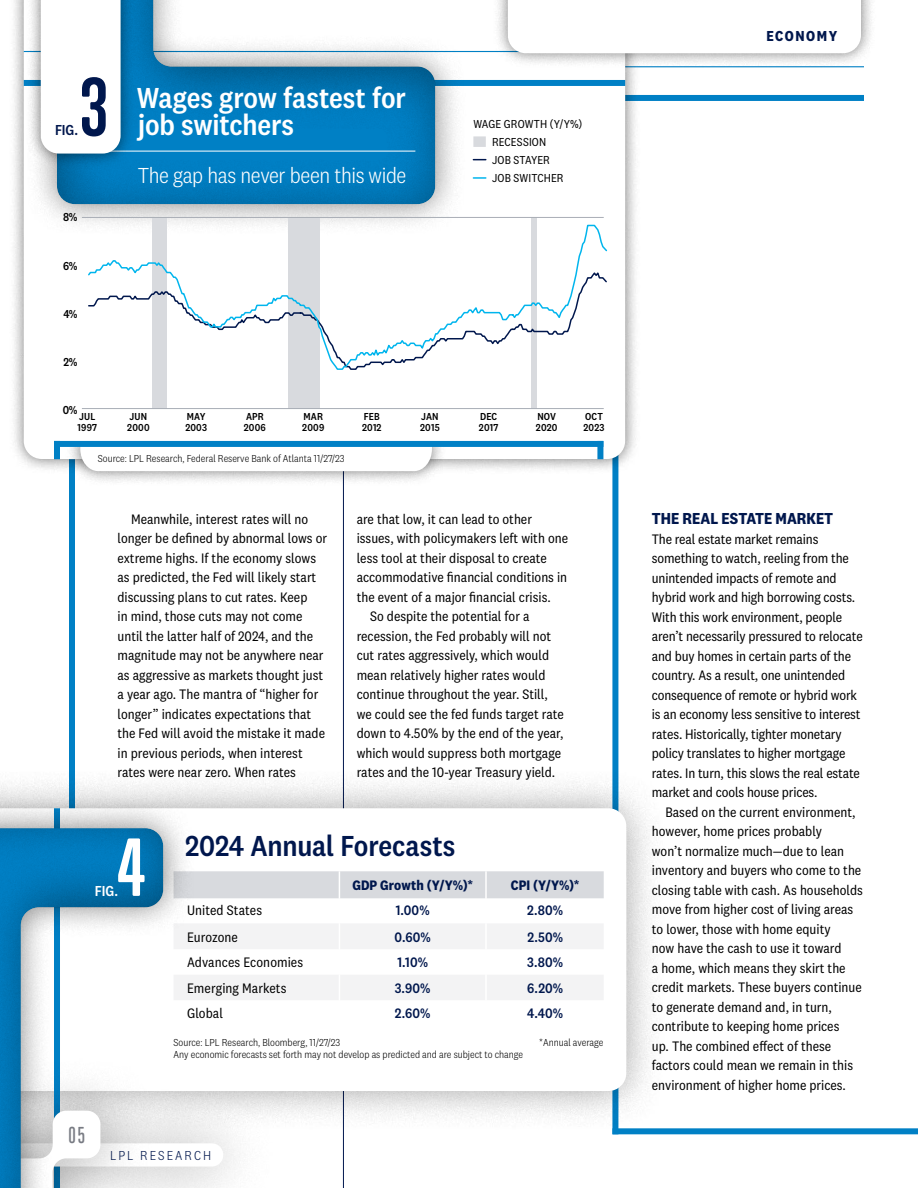
<style>
.page{position:relative;width:918px;height:1188px;background:#fff}
.page>*{position:absolute;margin:0;border:0;box-sizing:border-box;transform-origin:0 0}
.t1{font:700 75px "Trump Soft Pro";color:#00174d}
.t2{font:700 75px "Trump Soft Pro";color:#fff}
.t3{font:500 30px/27px "National 2 Narrow";letter-spacing:-.005em;color:#fff}
.t4{font:500 30px "National 2 Narrow";letter-spacing:-.005em;color:#00174d}
.t5{font:300 22.5px "National 2 Narrow";letter-spacing:-.015em;color:#fff}
.t6{font:500 21px "Trump Soft Pro";color:#787b83}
.t7{font:700 16.5px "National 2 Narrow";color:#00174d}
.t8{font:700 15px "National 2 Narrow";letter-spacing:.1em;color:#00174d}
.t9{font:500 15px "National 2 Narrow";color:#00174d}
.t10{font:500 15px "National 2 Narrow";color:#fff}
.t11{font:14.25px/19.5px "National 2 Narrow";color:#000}
.t12{font:500 14.25px "National 2 Narrow";letter-spacing:.005em;color:#00174d}
.t13{font:700 14.25px "National 2 Narrow";letter-spacing:.01em;color:#00174d}
.t14{font:300 13.5px "National 2 Narrow";letter-spacing:.15em;color:#00174d}
.t15{font:12px/18px "National 2 Narrow";letter-spacing:.01em;color:#000}
.t16{font:500 12px "National 2 Narrow";color:#000}
.t17{font:300 10.5px "National 2 Narrow";color:#000}
.t18{font:500 10.5px/10.5px "National 2 Narrow";letter-spacing:.02em;color:#000}
</style>
<div class="page">
<div style="left:612px;top:1128px;width:306px;height:6px;background:#0080c5"></div>
<hr style="left:343px;top:448px;width:1px;height:740px;background:#00174d">
<div style="left:69px;top:459px;width:6px;height:613px;background:#0080c5"></div>
<div style="left:612px;top:402px;width:6px;height:732px;background:#0080c5"></div>
<div style="left:54px;top:95px;width:810px;height:6px;background:#0080c5"></div>
<div style="left:9px;top:0;width:631px;height:474px;background:#000;opacity:.5"></div>
<svg style="left:24px;top:0;width:601px;height:459px"></svg>
<div style="left:65px;top:426px;width:382px;height:61px;background:#000;opacity:.5"></div>
<svg style="left:80px;top:447px;width:352px;height:24px"></svg>
<div style="left:24px;top:80px;width:601px;height:6px;background:#0080c5"></div>
<hr style="left:24px;top:51px;width:601px;height:1px;background:#0080c5">
<div style="left:25px;top:0;width:442px;height:236px;background:#000;opacity:.5"></div>
<div style="left:57px;top:0;width:381px;height:205px;background:#000;opacity:.4"></div>
<hr style="left:91px;top:151px;width:324px;height:1px;background:#fff">
<div style="left:26px;top:0;width:110px;height:169px;background:#000;opacity:.5"></div>
<svg style="left:41px;top:0;width:80px;height:154px"></svg>
<div style="left:55px;top:417px;width:400px;height:27px;background:#fff"></div>
<div style="left:54px;top:441px;width:549px;height:6px;background:#0080c5"></div>
<div style="left:493px;top:0;width:384px;height:69px;background:#000;opacity:.5"></div>
<svg style="left:508px;top:0;width:353px;height:53px"></svg>
<div style="left:54px;top:441px;width:6px;height:18px;background:#0080c5"></div>
<div style="left:597px;top:441px;width:6px;height:18px;background:#0080c5"></div>
<div style="left:0;top:769px;width:666px;height:362px;background:#000;opacity:.37"></div>
<svg style="left:195px;top:808px;width:431px;height:283px"></svg>
<div style="left:473px;top:136px;width:13px;height:11px;background:#d8dade"></div>
<svg style="left:473px;top:159px;width:13px;height:1px"></svg>
<svg style="left:473px;top:177px;width:13px;height:2px"></svg>
<div style="left:532px;top:217px;width:5px;height:191px;background:#d8dade"></div>
<div style="left:288px;top:217px;width:31px;height:191px;background:#d8dade"></div>
<div style="left:152px;top:217px;width:15px;height:191px;background:#d8dade"></div>
<svg style="left:87px;top:224px;width:522px;height:147px"></svg>
<hr style="left:82px;top:217px;width:522px;height:1px;background:#a9aeb6">
<hr style="left:82px;top:408px;width:522px;height:1px;background:#a9aeb6">
<svg style="left:195px;top:871px;width:409px;height:155px"></svg>
<hr style="left:485px;top:871px;width:2px;height:27px;background:#fff">
<hr style="left:485px;top:898px;width:2px;height:25px;background:#fff">
<hr style="left:485px;top:923px;width:2px;height:26px;background:#fff">
<hr style="left:485px;top:949px;width:2px;height:26px;background:#fff">
<hr style="left:485px;top:975px;width:2px;height:25px;background:#fff">
<hr style="left:485px;top:1000px;width:2px;height:26px;background:#fff">
<div style="left:0;top:1088px;width:277px;height:100px;background:#000;opacity:.37"></div>
<svg style="left:195px;top:1111px;width:28px;height:77px"></svg>
<div style="left:0;top:796px;width:195px;height:392px;background:#000;opacity:.5"></div>
<div style="left:0;top:827px;width:166px;height:361px;background:#000;opacity:.4"></div>
<h1 class="t1" style="left:80px;top:61px;width:30px">3</h1>
<p class="t9" style="left:55px;top:121px;width:25px">FIG.</p>
<h2 class="t3" style="left:137px;top:84px;width:271px">Wages grow fastest for job switchers</h2>
<h3 class="t5" style="left:138px;top:163px;width:270px">The gap has never been this wide</h3>
<p class="t15" style="left:492px;top:115px;width:92px;text-indent:-19px">WAGE GROWTH (Y/Y%)<br>RECESSION<br>JOB STAYER<br>JOB SWITCHER</p>
<p class="t16" style="left:63px;top:210px;width:16px">8%</p>
<p class="t16" style="left:63px;top:258px;width:16px">6%</p>
<p class="t16" style="left:63px;top:307px;width:16px">4%</p>
<p class="t16" style="left:63px;top:355px;width:16px">2%</p>
<p class="t16" style="left:63px;top:403px;width:16px">0%</p>
<p class="t18" style="left:78px;top:411px;width:21px">JUL<br>1997</p>
<p class="t18" style="left:127px;top:411px;width:24px">JUN<br>2000</p>
<p class="t18" style="left:185px;top:411px;width:23px">MAY<br>2003</p>
<p class="t18" style="left:244px;top:411px;width:24px">APR<br>2006</p>
<p class="t18" style="left:302px;top:411px;width:24px">MAR<br>2009</p>
<p class="t18" style="left:362px;top:411px;width:21px">FEB<br>2012</p>
<p class="t18" style="left:420px;top:411px;width:21px">JAN<br>2015</p>
<p class="t18" style="left:479px;top:411px;width:21px">DEC<br>2017</p>
<p class="t18" style="left:536px;top:411px;width:23px">NOV<br>2020</p>
<p class="t18" style="left:583px;top:411px;width:23px">OCT<br>2023</p>
<p class="t17" style="left:98px;top:453px;width:248px">Source: LPL Research, Federal Reserve Bank of Atlanta 11/27/23</p>
<p class="t11" style="left:118px;top:509px;width:211px;text-indent:13px">Meanwhile, interest rates will no longer be defined by abnormal lows or extreme highs. If the economy slows as predicted, the Fed will likely start discussing plans to cut rates. Keep<br>in mind, those cuts may not come until the latter half of 2024, and the magnitude may not be anywhere near as aggressive as markets thought just a year ago. The mantra of “higher for longer” indicates expectations that the Fed will avoid the mistake it made in previous periods, when interest rates were near zero. When rates</p>
<p class="t11" style="left:357px;top:509px;width:177px">are that low, it can lead to other</p>
<p class="t11" style="left:357px;top:529px;width:213px">issues, with policymakers left with one</p>
<p class="t11" style="left:357px;top:548px;width:192px">less tool at their disposal to create</p>
<p class="t11" style="left:357px;top:568px;width:212px">accommodative financial conditions in</p>
<p class="t11" style="left:357px;top:587px;width:196px">the event of a major financial crisis.</p>
<p class="t11" style="left:370px;top:607px;width:161px">So despite the potential for a</p>
<p class="t11" style="left:357px;top:626px;width:196px">recession, the Fed probably will not</p>
<p class="t11" style="left:357px;top:646px;width:194px">cut rates aggressively, which would</p>
<p class="t11" style="left:357px;top:665px;width:190px">mean relatively higher rates would</p>
<p class="t11" style="left:357px;top:685px;width:193px">continue throughout the year. Still,</p>
<p class="t11" style="left:357px;top:704px;width:209px">we could see the fed funds target rate</p>
<p class="t11" style="left:357px;top:724px;width:208px">down to 4.50% by the end of the year,</p>
<p class="t11" style="left:357px;top:743px;width:206px">which would suppress both mortgage</p>
<p class="t11" style="left:357px;top:763px;width:200px">rates and the 10-year Treasury yield.</p>
<h1 class="t2" style="left:117px;top:822px;width:30px">4</h1>
<p class="t10" style="left:95px;top:882px;width:25px">FIG.</p>
<h2 class="t4" style="left:185px;top:829px;width:272px">2024 Annual Forecasts</h2>
<p class="t13" style="left:352px;top:877px;width:122px">GDP Growth (Y/Y%)*</p>
<p class="t13" style="left:511px;top:877px;width:70px">CPI (Y/Y%)*</p>
<p class="t11" style="left:187px;top:901px;width:77px">United States</p>
<p class="t12" style="left:396px;top:902px;width:35px">1.00%</p>
<p class="t12" style="left:527px;top:902px;width:38px">2.80%</p>
<p class="t11" style="left:187px;top:927px;width:52px">Eurozone</p>
<p class="t12" style="left:395px;top:929px;width:38px">0.60%</p>
<p class="t12" style="left:527px;top:929px;width:37px">2.50%</p>
<p class="t11" style="left:187px;top:953px;width:118px">Advances Economies</p>
<p class="t12" style="left:397px;top:954px;width:32px">1.10%</p>
<p class="t12" style="left:527px;top:954px;width:37px">3.80%</p>
<p class="t11" style="left:187px;top:978px;width:101px">Emerging Markets</p>
<p class="t12" style="left:395px;top:980px;width:37px">3.90%</p>
<p class="t12" style="left:527px;top:980px;width:37px">6.20%</p>
<p class="t11" style="left:187px;top:1004px;width:37px">Global</p>
<p class="t12" style="left:395px;top:1005px;width:37px">2.60%</p>
<p class="t12" style="left:527px;top:1005px;width:38px">4.40%</p>
<p class="t17" style="left:174px;top:1037px;width:168px">Source: LPL Research, Bloomberg, 11/27/23</p>
<p class="t17" style="left:539px;top:1037px;width:66px">*Annual average</p>
<p class="t17" style="left:174px;top:1049px;width:351px">Any economic forecasts set forth may not develop as predicted and are subject to change</p>
<h3 class="t6" style="left:68px;top:1122px;width:18px">05</h3>
<p class="t14" style="left:110px;top:1148px;width:102px">LPL RESEARCH</p>
<p class="t8" style="left:766px;top:27px;width:72px">ECONOMY</p>
<p class="t7" style="left:652px;top:509px;width:183px">THE REAL ESTATE MARKET</p>
<p class="t11" style="left:652px;top:529px;width:212px">The real estate market remains something to watch, reeling from the unintended impacts of remote and hybrid work and high borrowing costs.<br>With this work environment, people aren’t necessarily pressured to relocate and buy homes in certain parts of the country. As a result, one unintended consequence of remote or hybrid work is an economy less sensitive to interest rates. Historically, tighter monetary policy translates to higher mortgage rates. In turn, this slows the real estate market and cools house prices.</p>
<p class="t11" style="left:652px;top:802px;width:213px;text-indent:13px">Based on the current environment, however, home prices probably<br>won’t normalize much—due to lean inventory and buyers who come to the closing table with cash. As households move from higher cost of living areas to lower, those with home equity<br>now have the cash to use it toward<br>a home, which means they skirt the credit markets. These buyers continue to generate demand and, in turn, contribute to keeping home prices<br>up. The combined effect of these factors could mean we remain in this environment of higher home prices.</p>
</div>
